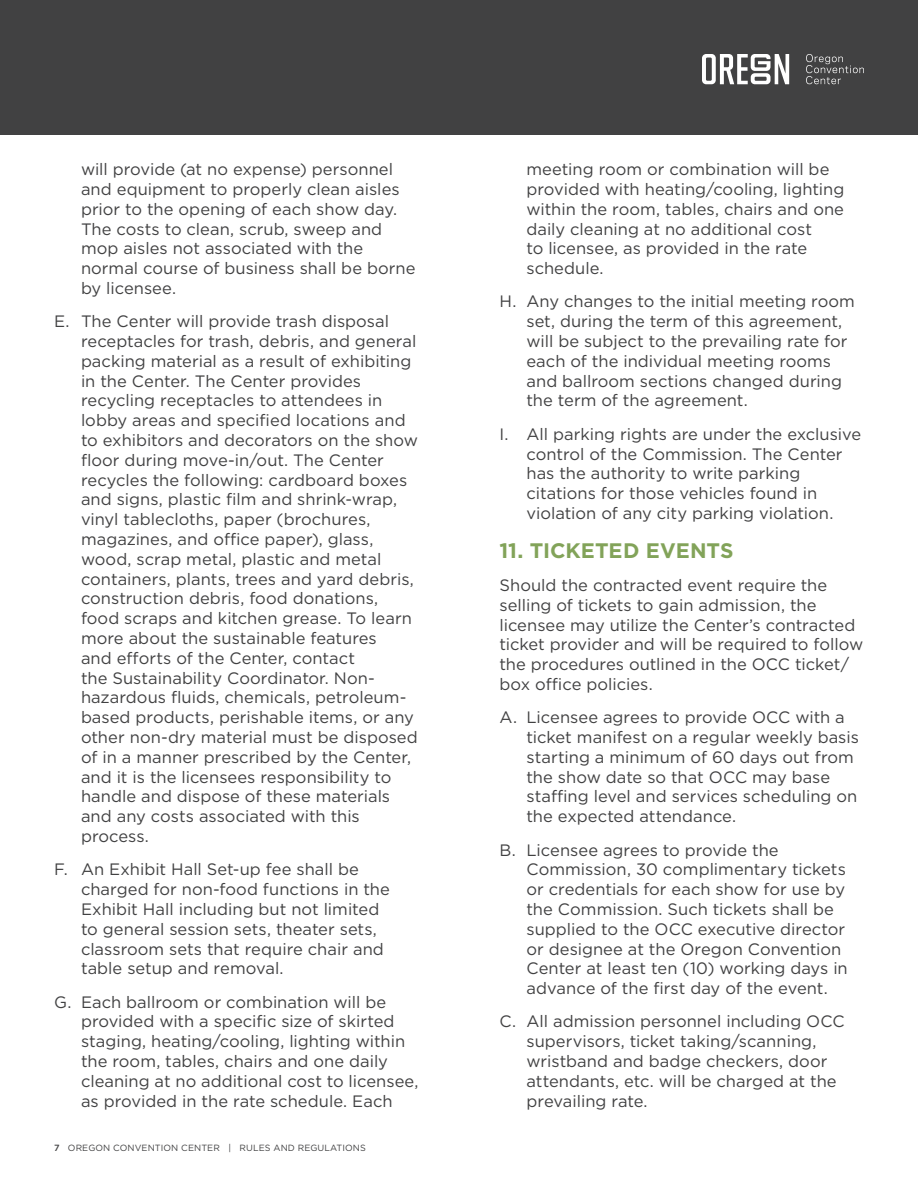
<style>
.page{position:relative;width:918px;height:1188px;background:#fff}
.page>*{position:absolute;margin:0;border:0;box-sizing:border-box;transform-origin:0 0}
.TOC_title{font:700 21px "Gotham";color:#82a359}
.TOC_title-2{font:16.5px/19.8px "Gotham";color:#414142}
.t1{font:9px "Gotham";letter-spacing:.01em;color:#414142}
.s1{font-weight:500}
</style>
<div class="page">
<div style="left:0;top:0;width:918px;height:135px;background:#414142"></div>
<svg style="left:806px;top:54px;width:58px;height:30px"></svg>
<svg style="left:702px;top:54px;width:87px;height:30px"></svg>
<p class="TOC_title-2" style="left:81px;top:159px;width:336px">will provide (at no expense) personnel and equipment to properly clean aisles prior to the opening of each show day.<br>The costs to clean, scrub, sweep and mop aisles not associated with the normal course of business shall be borne by licensee.</p>
<p class="TOC_title-2" style="left:81px;top:311px;width:339px;text-indent:-27px">E. The Center will provide trash disposal receptacles for trash, debris, and general packing material as a result of exhibiting in the Center. The Center provides recycling receptacles to attendees in lobby areas and specified locations and to exhibitors and decorators on the show floor during move-in/out. The Center recycles the following: cardboard boxes and signs, plastic film and shrink-wrap, vinyl tablecloths, paper (brochures, magazines, and office paper), glass, wood, scrap metal, plastic and metal containers, plants, trees and yard debris, construction debris, food donations, food scraps and kitchen grease. To learn more about the sustainable features<br>and efforts of the Center, contact<br>the Sustainability Coordinator. Non&shy;hazardous fluids, chemicals, petroleum&shy;based products, perishable items, or any other non-dry material must be disposed of in a manner prescribed by the Center, and it is the licensees responsibility to handle and dispose of these materials and any costs associated with this process.</p>
<p class="TOC_title-2" style="left:81px;top:859px;width:311px;text-indent:-27px">F. An Exhibit Hall Set-up fee shall be charged for non-food functions in the Exhibit Hall including but not limited to general session sets, theater sets, classroom sets that require chair and table setup and removal.</p>
<p class="TOC_title-2" style="left:81px;top:992px;width:339px;text-indent:-27px">G. Each ballroom or combination will be provided with a specific size of skirted staging, heating/cooling, lighting within the room, tables, chairs and one daily cleaning at no additional cost to licensee, as provided in the rate schedule. Each</p>
<p class="t1" style="left:54px;top:1142px;width:313px"><span class="s1">7</span> OREGON CONVENTION CENTER | RULES AND REGULATIONS</p>
<p class="TOC_title-2" style="left:526px;top:159px;width:319px">meeting room or combination will be provided with heating/cooling, lighting within the room, tables, chairs and one daily cleaning at no additional cost<br>to licensee, as provided in the rate schedule.</p>
<p class="TOC_title-2" style="left:526px;top:291px;width:330px;text-indent:-27px">H. Any changes to the initial meeting room set, during the term of this agreement, will be subject to the prevailing rate for each of the individual meeting rooms and ballroom sections changed during the term of the agreement.</p>
<p class="TOC_title-2" style="left:526px;top:424px;width:336px;text-indent:-27px">I. All parking rights are under the exclusive control of the Commission. The Center has the authority to write parking citations for those vehicles found in violation of any city parking violation.</p>
<p class="TOC_title" style="left:500px;top:536px;width:236px">11. TICKETED EVENTS</p>
<p class="TOC_title-2" style="left:500px;top:575px;width:365px">Should the contracted event require the selling of tickets to gain admission, the licensee may utilize the Center’s contracted ticket provider and will be required to follow the procedures outlined in the OCC ticket/ box office policies.</p>
<p class="TOC_title-2" style="left:526px;top:707px;width:334px;text-indent:-27px">A. Licensee agrees to provide OCC with a ticket manifest on a regular weekly basis starting a minimum of 60 days out from the show date so that OCC may base staffing level and services scheduling on the expected attendance.</p>
<p class="TOC_title-2" style="left:526px;top:840px;width:323px;text-indent:-27px">B. Licensee agrees to provide the Commission, 30 complimentary tickets or credentials for each show for use by the Commission. Such tickets shall be supplied to the OCC executive director or designee at the Oregon Convention Center at least ten (10) working days in advance of the first day of the event.</p>
<p class="TOC_title-2" style="left:526px;top:1011px;width:320px;text-indent:-27px">C. All admission personnel including OCC supervisors, ticket taking/scanning, wristband and badge checkers, door attendants, etc. will be charged at the prevailing rate.</p>
</div>
